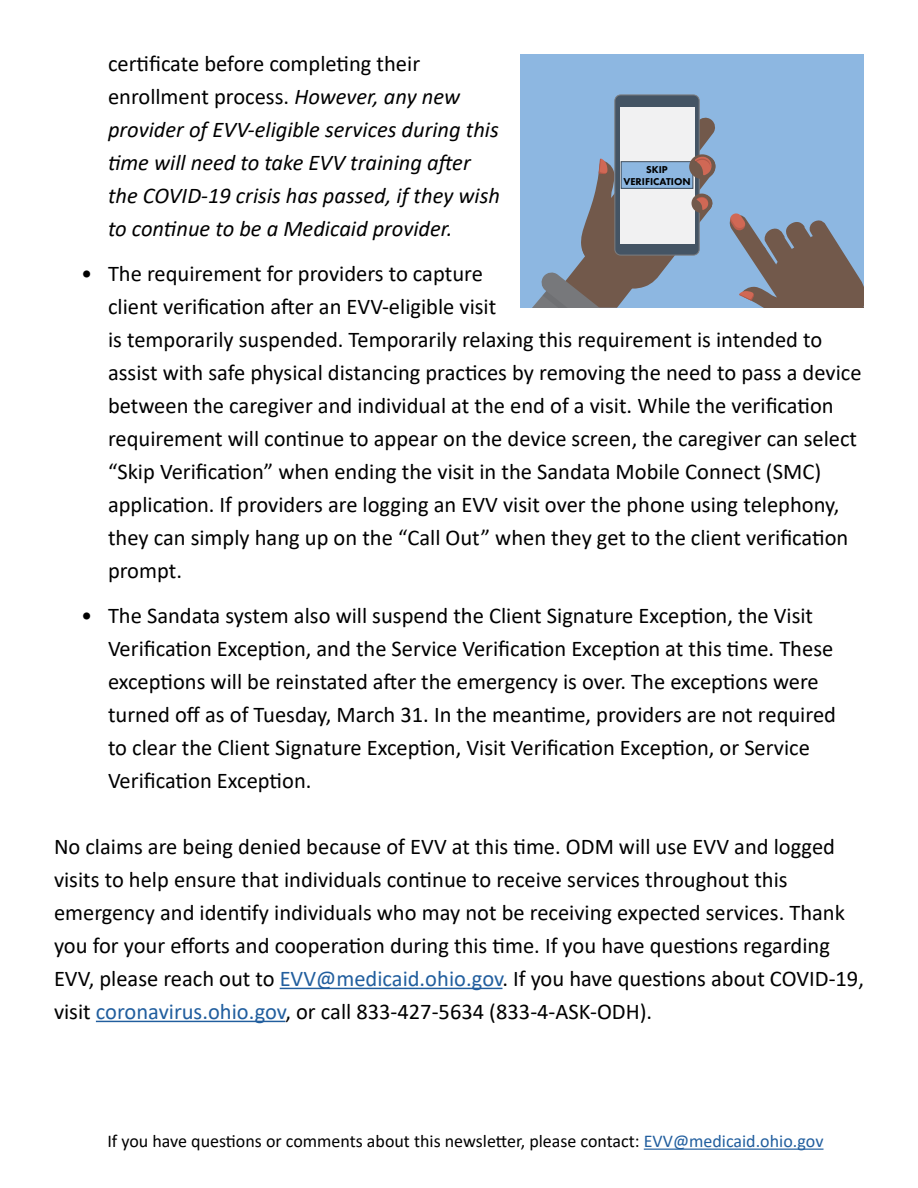
<style>
.page{position:relative;width:918px;height:1188px;background:#fff}
.page>*{position:absolute;margin:0;border:0;box-sizing:border-box;transform-origin:0 0}
.t1{font:22.5px/33px "Calibri";color:#000}
.t2{font:italic 22.5px/33px "Calibri";color:#000}
.t3{font:18px "Calibri";color:#000}
.t4{font:800 10.35px/12.5px "Futura PT";color:#000;text-align:center}
.s1{font-style:normal}
.s2{color:#215e9e}
</style>
<div class="page">
<hr style="left:280px;top:988px;width:222px;height:1px;background:#215e9e">
<hr style="left:96px;top:1021px;width:189px;height:1px;background:#215e9e">
<hr style="left:644px;top:1149px;width:180px;height:1px;background:#215e9e">
<div style="left:521px;top:54px;width:343px;height:254px;background:#8db7e1"></div>
<div style="left:615px;top:95px;width:84px;height:160px;background:#445464;border-radius:6px"></div>
<div style="left:620px;top:107px;width:74px;height:136px;background:#f1f1f2"></div>
<svg style="left:532px;top:116px;width:184px;height:192px"></svg>
<svg style="left:729px;top:213px;width:135px;height:95px"></svg>
<p class="t2" style="left:108px;top:46px;width:394px"><span class="s1">certificate before completing their enrollment process.</span> However, any new provider of EVV-eligible services during this time will need to take EVV training after the COVID-19 crisis has passed, if they wish to continue to be a Medicaid provider.</p>
<p class="t1" style="left:108px;top:256px;width:755px;text-indent:-27px">• The requirement for providers to capture<br>client verification after an EVV-eligible visit<br>is temporarily suspended. Temporarily relaxing this requirement is intended to assist with safe physical distancing practices by removing the need to pass a device between the caregiver and individual at the end of a visit. While the verification requirement will continue to appear on the device screen, the caregiver can select “Skip Verification” when ending the visit in the Sandata Mobile Connect (SMC) application. If providers are logging an EVV visit over the phone using telephony, they can simply hang up on the “Call Out” when they get to the client verification prompt.</p>
<p class="t1" style="left:108px;top:598px;width:730px;text-indent:-27px">• The Sandata system also will suspend the Client Signature Exception, the Visit Verification Exception, and the Service Verification Exception at this time. These exceptions will be reinstated after the emergency is over. The exceptions were turned off as of Tuesday, March 31. In the meantime, providers are not required to clear the Client Signature Exception, Visit Verification Exception, or Service Verification Exception.</p>
<p class="t4" style="left:623px;top:163px;width:69px">SKIP<br>VERIFICATION</p>
<p class="t1" style="left:54px;top:829px;width:812px">No claims are being denied because of EVV at this time. ODM will use EVV and logged visits to help ensure that individuals continue to receive services throughout this emergency and identify individuals who may not be receiving expected services. Thank you for your efforts and cooperation during this time. If you have questions regarding EVV, please reach out to <span class="s2">EVV@medicaid.ohio.gov</span>. If you have questions about COVID-19, visit <span class="s2">coronavirus.ohio.gov</span>, or call 833-427-5634 (833-4-ASK-ODH).</p>
<p class="t3" style="left:107px;top:1129px;width:718px">If you have questions or comments about this newsletter, please contact: <span class="s2">EVV@medicaid.ohio.gov</span></p>
</div>
